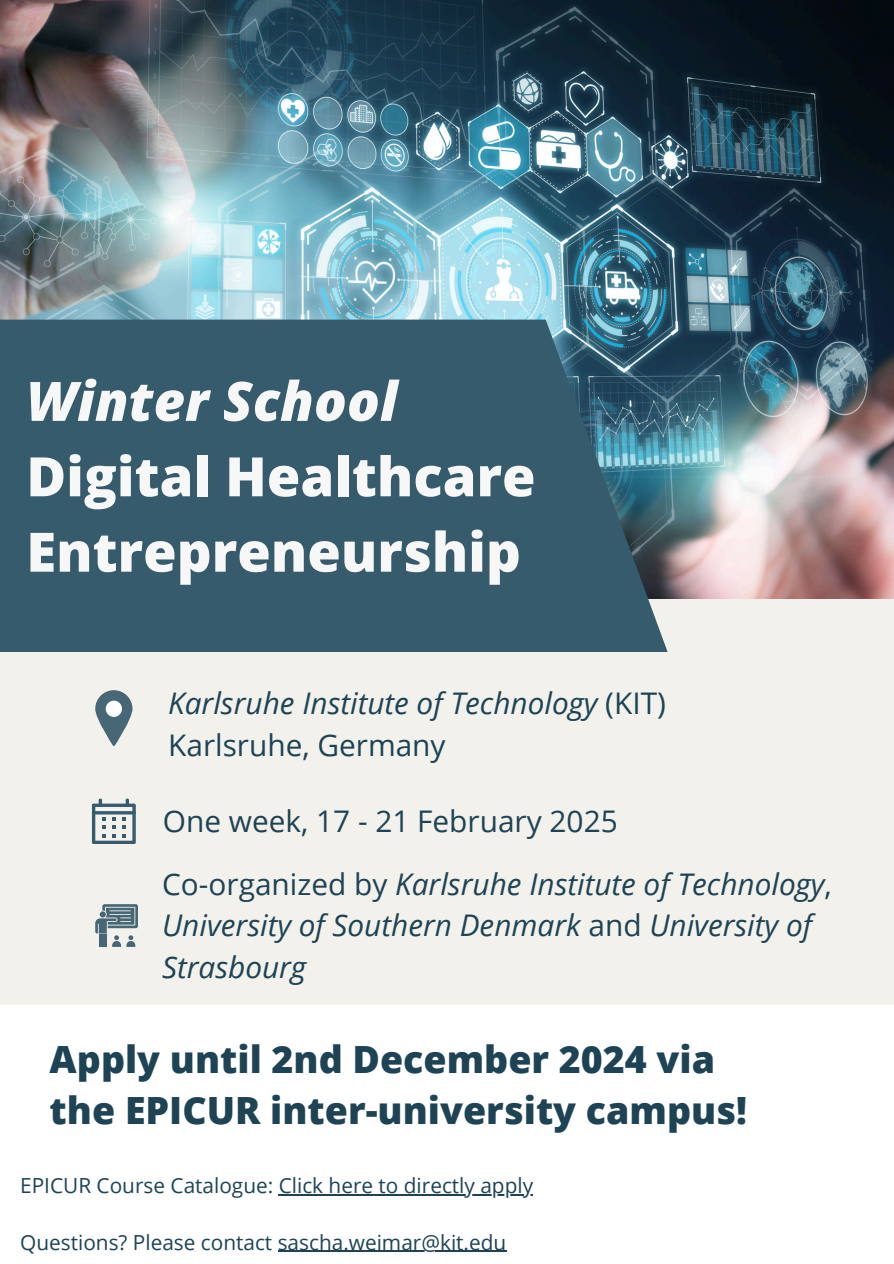
<style>
.page{position:relative;width:894px;height:1264px;background:#fff}
.page>*{position:absolute;margin:0;border:0;box-sizing:border-box;transform-origin:0 0}
.t1{font:800 54.3px/75.3px "Open Sans";color:#f7f7f7}
.t2{font:800 37.5px/51.8px "Open Sans";color:#1d4355}
.t3{font:italic 29.85px/41.7px "Open Sans";color:#1d4355}
.t4{font:29.85px "Open Sans";color:#1d4355}
.t5{font:20.85px "Open Sans";color:#1d4355}
.s1{font-style:italic}
.s2{font-style:normal}
</style>
<div class="page">
<div style="left:0;top:582px;width:893px;height:423px;background:#f2f1ec"></div>
<img style="left:0;top:0;width:893px;height:598px">
<svg style="left:0;top:319px;width:667px;height:333px;background:#375c6e"></svg>
<svg style="left:92px;top:798px;width:44px;height:45px"></svg>
<svg style="left:95px;top:690px;width:37px;height:56px"></svg>
<div style="left:106px;top:700px;width:16px;height:17px;background:#fff;border-radius:50%"></div>
<svg style="left:95px;top:904px;width:43px;height:42px"></svg>
<hr style="left:278px;top:1194px;width:255px;height:1px;background:#1d4355">
<hr style="left:277px;top:1250px;width:229px;height:1px;background:#1d4355">
<h1 class="t1" style="left:26px;top:362px;width:510px"><span class="s1">Winter School<br></span>Digital Healthcare<br>Entrepreneurship</h1>
<p class="t3" style="left:168px;top:682px;width:499px">Karlsruhe Institute of Technology <span class="s2">(KIT)<br>Karlsruhe, Germany</span></p>
<p class="t4" style="left:163px;top:800px;width:456px">One week, 17 - 21 February 2025</p>
<h2 class="t3" style="left:162px;top:862px;width:671px"><span class="s2">Co-organized by</span> Karlsruhe Institute of Technology<span class="s2">,<br></span>University of Southern Denmark <span class="s2">and</span> University of<br>Strasbourg</h2>
<p class="t2" style="left:50px;top:1032px;width:698px">Apply until 2nd December 2024 via the EPICUR inter-university campus!</p>
<h3 class="t5" style="left:20px;top:1171px;width:514px">EPICUR Course Catalogue: Click here to directly apply</h3>
<h3 class="t5" style="left:20px;top:1227px;width:487px">Questions? Please contact sascha.weimar@kit.edu</h3>
</div>
